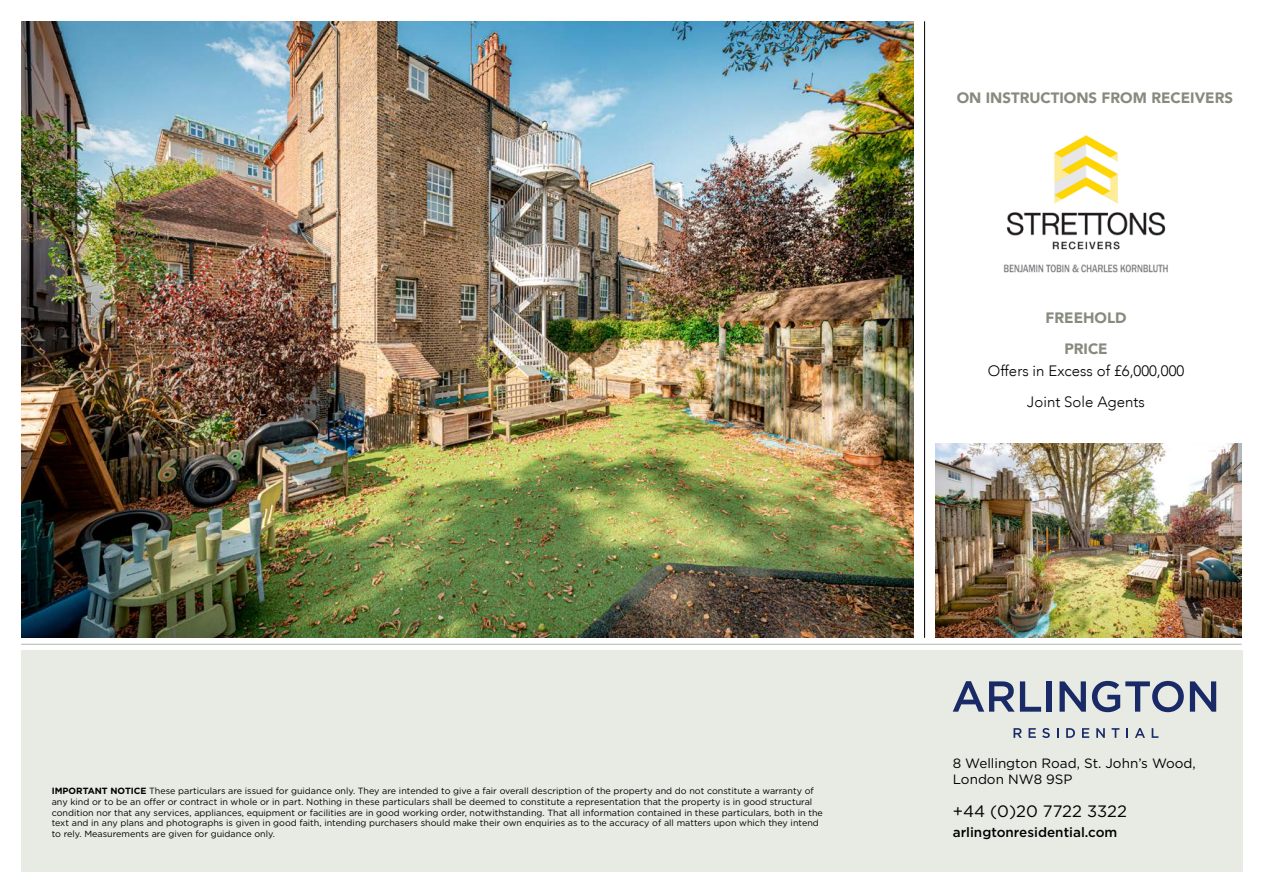
<style>
.page{position:relative;width:1263px;height:893px;background:#fff}
.page>*{position:absolute;margin:0;border:0;box-sizing:border-box;transform-origin:0 0}
.t1{font:16.5px "Gotham";color:#000}
.t2{font:300 15px/30.8px "Avenir";color:#000;text-align:center}
.t3{font:900 15px/30.8px "Avenir";color:#878b7e;text-align:center}
.t4{font:13.5px/16.2px "Gotham";color:#000}
.t5{font:500 13.5px "Gotham";color:#000}
.t6{font:9px/10.8px "Gotham";color:#000}
.s1{font-weight:700}
</style>
<div class="page">
<div style="left:21px;top:651px;width:1222px;height:221px;background:#e8ebe4"></div>
<svg style="left:953px;top:681px;width:88px;height:31px"></svg>
<div style="left:1046px;top:681px;width:6px;height:31px;background:#192a67"></div>
<svg style="left:1059px;top:681px;width:27px;height:31px"></svg>
<svg style="left:1092px;top:681px;width:92px;height:31px"></svg>
<svg style="left:1190px;top:681px;width:26px;height:31px"></svg>
<svg style="left:1013px;top:728px;width:9px;height:10px"></svg>
<svg style="left:1028px;top:728px;width:8px;height:10px"></svg>
<svg style="left:1042px;top:728px;width:8px;height:10px"></svg>
<svg style="left:1066px;top:728px;width:9px;height:10px"></svg>
<svg style="left:1082px;top:728px;width:7px;height:10px"></svg>
<svg style="left:1096px;top:728px;width:9px;height:10px"></svg>
<svg style="left:1111px;top:728px;width:8px;height:10px"></svg>
<svg style="left:1126px;top:728px;width:2px;height:10px"></svg>
<svg style="left:1135px;top:728px;width:10px;height:10px"></svg>
<svg style="left:1152px;top:728px;width:6px;height:10px"></svg>
<img style="left:21px;top:21px;width:892px;height:617px">
<hr style="left:21px;top:644px;width:1221px;height:1px;background:#b3b2b2">
<img style="left:935px;top:443px;width:307px;height:195px">
<hr style="left:924px;top:21px;width:1px;height:617px;background:#000">
<img style="left:1003px;top:135px;width:165px;height:138px">
<h2 class="t3" style="left:957px;top:82px;width:278px">ON INSTRUCTIONS FROM RECEIVERS</h2>
<h2 class="t3" style="left:1046px;top:302px;width:82px">FREEHOLD<br>PRICE</h2>
<h2 class="t2" style="left:988px;top:356px;width:198px">Offers in Excess of £6,000,000<br>Joint Sole Agents</h2>
<p class="t6" style="left:52px;top:785px;width:773px"><span class="s1">IMPORTANT NOTICE</span> These particulars are issued for guidance only. They are intended to give a fair overall description of the property and do not constitute a warranty of any kind or to be an offer or contract in whole or in part. Nothing in these particulars shall be deemed to constitute a representation that the property is in good structural condition nor that any services, appliances, equipment or facilities are in good working order, notwithstanding. That all information contained in these particulars, both in the text and in any plans and photographs is given in good faith, intending purchasers should make their own enquiries as to the accuracy of all matters upon which they intend to rely. Measurements are given for guidance only.</p>
<h3 class="t4" style="left:953px;top:755px;width:245px">8 Wellington Road, St. John’s Wood,<br>London NW8 9SP</h3>
<h1 class="t1" style="left:953px;top:800px;width:176px">+44 (0)20 7722 3322</h1>
<h3 class="t5" style="left:953px;top:824px;width:166px">arlingtonresidential.com</h3>
</div>
